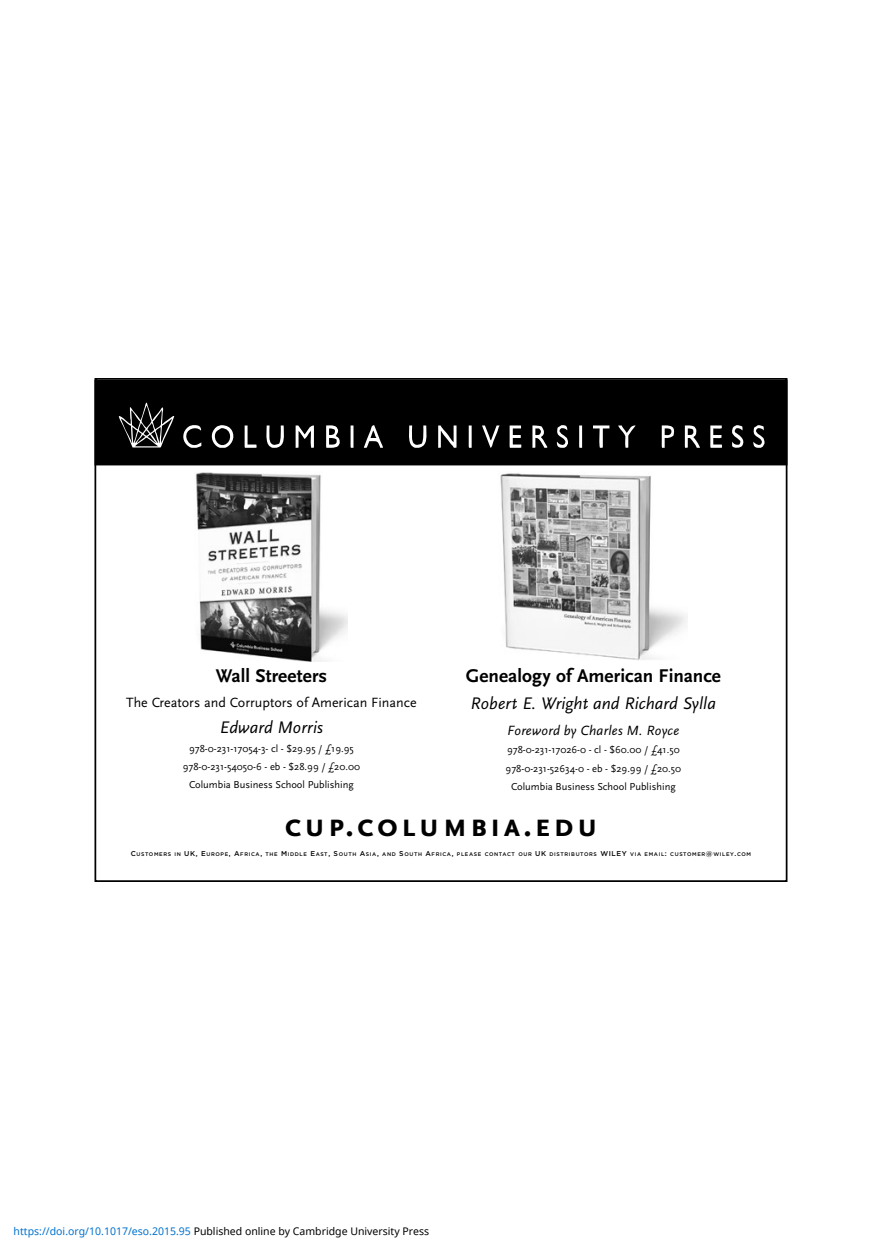
<style>
.page{position:relative;width:882px;height:1260px;background:#fff}
.page>*{position:absolute;margin:0;border:0;box-sizing:border-box;transform-origin:0 0}
.t1{font:700 33.25px "Scala Sans Pro";letter-spacing:.09em;color:#000}
.t2{font:700 19.25px "Scala Sans Pro";color:#000}
.t3{font:italic 17.5px "Scala Sans Pro";color:#000}
.t4{font:14px "Scala Sans Pro";color:#000}
.t5{font:italic 14px "Scala Sans Pro";letter-spacing:.015em;color:#000}
.t6{font:10.5px/18.2px "Scala Sans Pro";color:#000;text-align:center}
.t7{font:10.5px "Noto Sans";color:#000}
.t8{font:500 5.25px "Gotham";letter-spacing:.12em;color:#000}
.s1{font-size:7px}
.s2{color:#0172cf}
</style>
<div class="page">
<div style="left:95px;top:381px;width:692px;height:84px;background:#000"></div>
<img style="left:119px;top:403px;width:621px;height:45px">
<div style="left:94px;top:380px;width:694px;height:85px;border:2px solid #000"></div>
<img style="left:195px;top:472px;width:153px;height:189px">
<img style="left:500px;top:473px;width:186px;height:187px">
<p class="t2" style="left:216px;top:664px;width:113px">Wall Streeters</p>
<p class="t4" style="left:126px;top:697px;width:292px">The Creators and Corruptors of American Finance</p>
<p class="t3" style="left:220px;top:721px;width:105px">Edward Morris</p>
<p class="t6" style="left:183px;top:740px;width:179px">978-0-231-17054-3- cl - $29.95 / £19.95<br>978-0-231-54050-6 - eb - $28.99 / £20.00<br>Columbia Business School Publishing</p>
<p class="t2" style="left:466px;top:664px;width:257px">Genealogy of American Finance</p>
<p class="t3" style="left:471px;top:696px;width:247px">Robert E. Wright and Richard Sylla</p>
<p class="t5" style="left:507px;top:725px;width:174px">Foreword by Charles M. Royce</p>
<p class="t6" style="left:506px;top:742px;width:177px">978-0-231-17026-0 - cl - $60.00 / £41.50<br>978-0-231-52634-0 - eb - $29.99 / £20.50<br>Columbia Business School Publishing</p>
<p class="t1" style="left:284px;top:805px;width:315px">cup.columbia.edu</p>
<p class="t8" style="left:131px;top:853px;width:622px"><span class="s1">C</span>USTOMERS IN <span class="s1">UK, E</span>UROPE<span class="s1">, A</span>FRICA<span class="s1">,</span> THE <span class="s1">M</span>IDDLE <span class="s1">E</span>AST<span class="s1">, S</span>OUTH <span class="s1">A</span>SIA<span class="s1">,</span> AND <span class="s1">S</span>OUTH <span class="s1">A</span>FRICA<span class="s1">,</span> PLEASE CONTACT OUR <span class="s1">UK</span> DISTRIBUTORS <span class="s1">WILEY</span> VIA EMAIL<span class="s1">:</span> CUSTOMER<span class="s1">@</span>WILEY<span class="s1">.</span>COM</p>
<p class="t7" style="left:14px;top:1224px;width:417px"><span class="s2">https://doi.org/10.1017/eso.2015.95</span> Published online by Cambridge University Press</p>
</div>
